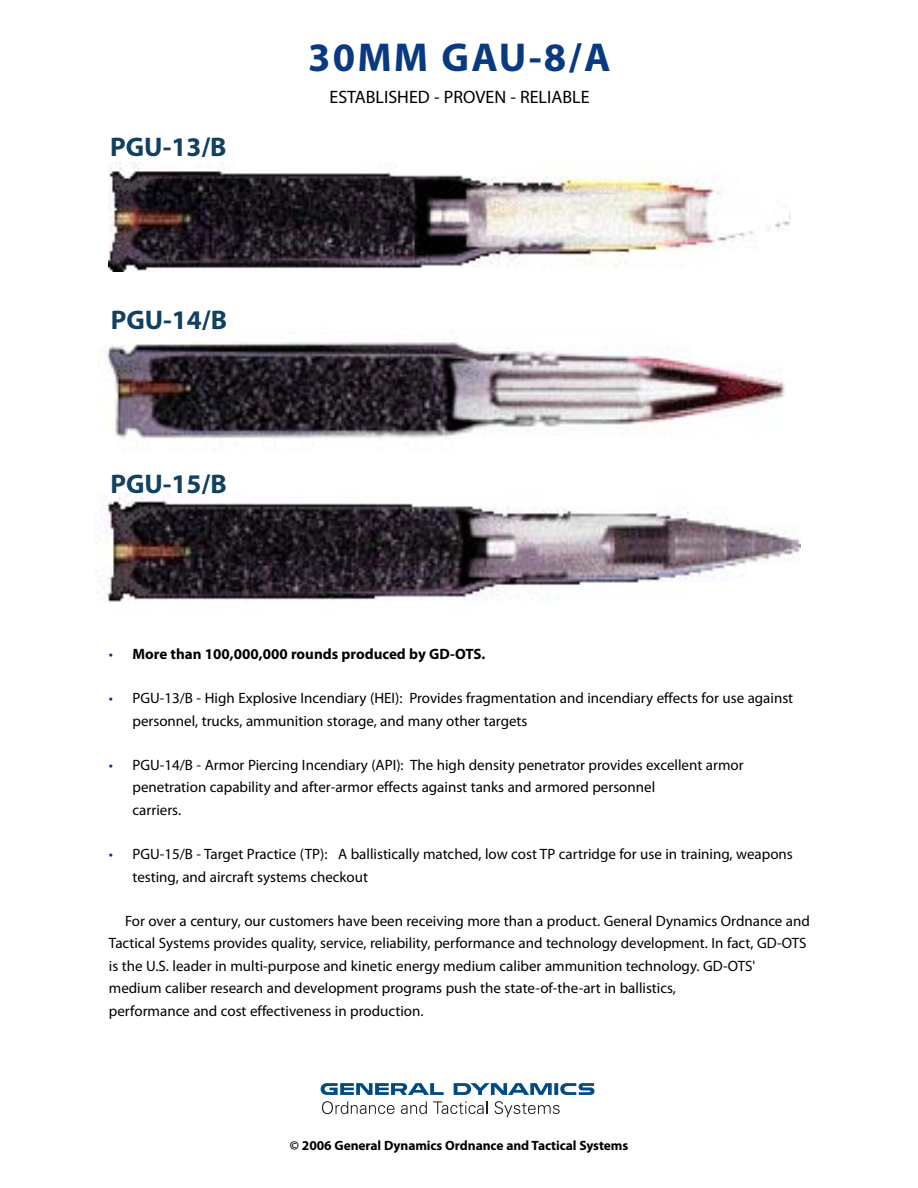
<style>
.page{position:relative;width:918px;height:1188px;background:#fff}
.page>*{position:absolute;margin:0;border:0;box-sizing:border-box;transform-origin:0 0}
.t1{font:700 40.5px "Myriad Pro";letter-spacing:.055em;color:#093a81}
.t2{font:700 27px "Myriad Pro";color:#114060}
.t3{font:18px "Myriad Pro";color:#000}
.t4{font:15px/22.5px "Myriad Pro";color:#000}
.t5{font:700 15px "Myriad Pro";color:#000}
.t6{font:700 13.5px "Myriad Pro";letter-spacing:-.005em;color:#000}
.s1{font-weight:400;color:#093a81}
.s2{color:#093a81}
</style>
<div class="page">
<img style="left:108px;top:162px;width:682px;height:109px">
<img style="left:96px;top:493px;width:704px;height:109px">
<img style="left:98px;top:342px;width:687px;height:97px">
<svg style="left:321px;top:1083px;width:273px;height:12px"></svg>
<svg style="left:322px;top:1101px;width:73px;height:13px"></svg>
<svg style="left:401px;top:1101px;width:26px;height:13px"></svg>
<svg style="left:433px;top:1101px;width:54px;height:13px"></svg>
<svg style="left:495px;top:1101px;width:65px;height:16px"></svg>
<h2 class="t2" style="left:110px;top:137px;width:118px">PGU-13/B</h2>
<h2 class="t2" style="left:111px;top:309px;width:118px">PGU-14/B</h2>
<h2 class="t2" style="left:110px;top:474px;width:118px">PGU-15/B</h2>
<h1 class="t1" style="left:308px;top:43px;width:304px">30MM GAU-8/A</h1>
<p class="t3" style="left:330px;top:90px;width:262px">ESTABLISHED - PROVEN - RELIABLE</p>
<p class="t5" style="left:109px;top:649px;width:378px"><span class="s1">•</span> More than 100,000,000 rounds produced by GD-OTS.</p>
<p class="t4" style="left:132px;top:688px;width:662px;text-indent:-24px"><span class="s2">•</span> PGU-13/B - High Explosive Incendiary (HEI): Provides fragmentation and incendiary effects for use against personnel, trucks, ammunition storage, and many other targets</p>
<p class="t4" style="left:132px;top:755px;width:613px;text-indent:-24px"><span class="s2">•</span> PGU-14/B - Armor Piercing Incendiary (API): The high density penetrator provides excellent armor penetration capability and after-armor effects against tanks and armored personnel<br>carriers.</p>
<p class="t4" style="left:132px;top:844px;width:662px;text-indent:-24px"><span class="s2">•</span> PGU-15/B - Target Practice (TP): A ballistically matched, low cost TP cartridge for use in training, weapons testing, and aircraft systems checkout</p>
<p class="t4" style="left:109px;top:911px;width:703px;text-indent:16px">For over a century, our customers have been receiving more than a product. General Dynamics Ordnance and Tactical Systems provides quality, service, reliability, performance and technology development. In fact, GD-OTS is the U.S. leader in multi-purpose and kinetic energy medium caliber ammunition technology. GD-OTS' medium caliber research and development programs push the state-of-the-art in ballistics,<br>performance and cost effectiveness in production.</p>
<p class="t6" style="left:290px;top:1140px;width:340px">© 2006 General Dynamics Ordnance and Tactical Systems</p>
</div>
